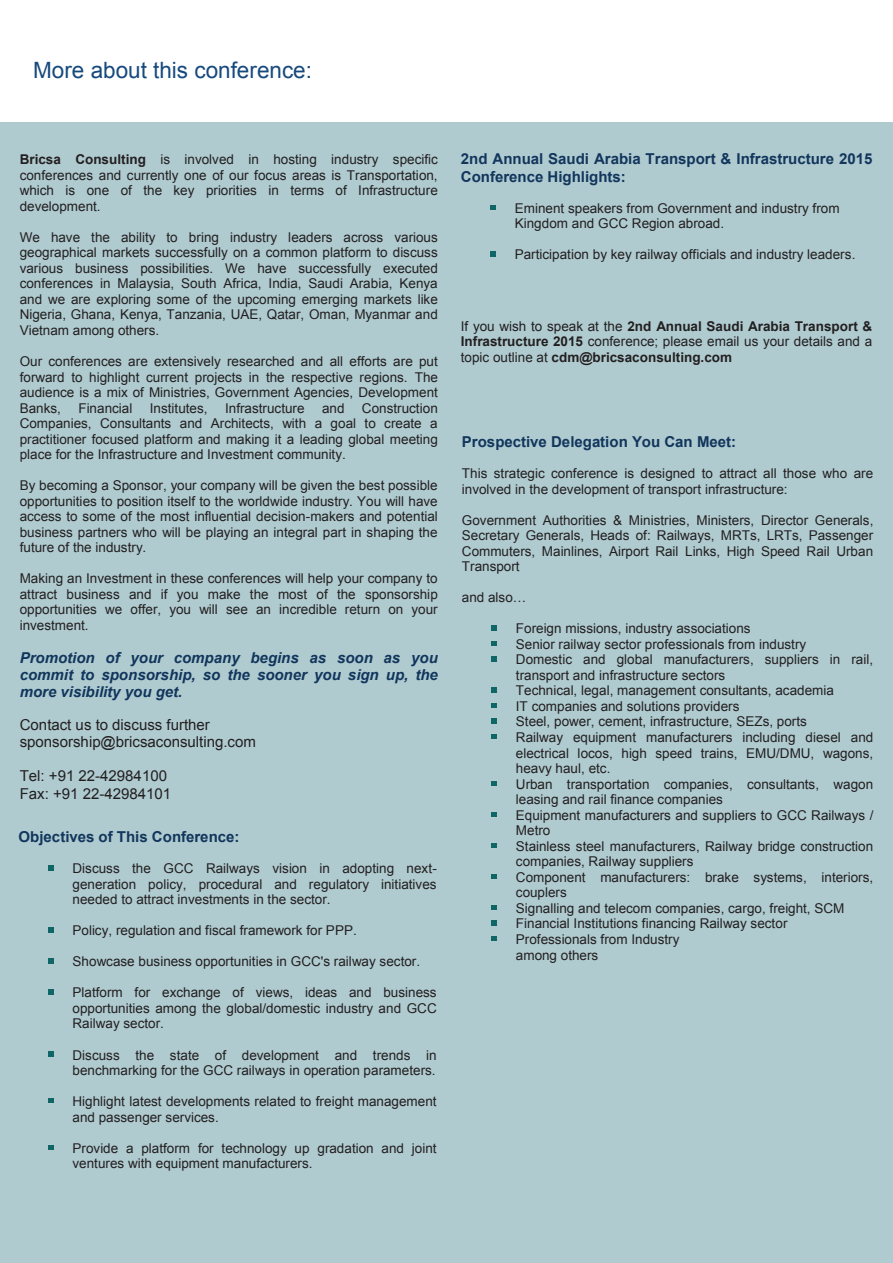
<style>
.page{position:relative;width:893px;height:1263px;background:#afcbd0}
.page>*{position:absolute;margin:0;border:0;box-sizing:border-box;transform-origin:0 0}
.t1{font:22.5px "Arial";color:#16497d}
.t2{font:700 15px/17.2px "Arial";color:#12365c}
.t3{font:italic 700 15px/17.2px "Arial";color:#12365c;text-align:justify}
.t4{font:15px/17.2px "Arial";color:#231f20}
.t5{font:13.5px/15.6px "Arial";color:#231f20;text-align:justify}
.s1{font-weight:700}
.s2{font-style:inherit}
</style>
<div class="page">
<div style="left:0;top:0;width:893px;height:122px;background:#fff"></div>
<svg style="left:490px;top:205px;width:6px;height:5px"></svg>
<svg style="left:490px;top:251px;width:6px;height:6px"></svg>
<svg style="left:48px;top:865px;width:6px;height:6px"></svg>
<svg style="left:48px;top:927px;width:6px;height:6px"></svg>
<svg style="left:48px;top:958px;width:6px;height:6px"></svg>
<svg style="left:48px;top:989px;width:6px;height:6px"></svg>
<svg style="left:48px;top:1051px;width:6px;height:6px"></svg>
<svg style="left:48px;top:1098px;width:6px;height:5px"></svg>
<svg style="left:48px;top:1145px;width:6px;height:5px"></svg>
<svg style="left:491px;top:625px;width:6px;height:37px"></svg>
<svg style="left:491px;top:687px;width:6px;height:52px"></svg>
<svg style="left:491px;top:781px;width:6px;height:5px"></svg>
<svg style="left:491px;top:812px;width:6px;height:5px"></svg>
<svg style="left:491px;top:843px;width:6px;height:5px"></svg>
<svg style="left:491px;top:874px;width:6px;height:5px"></svg>
<svg style="left:491px;top:905px;width:6px;height:36px"></svg>
<h1 class="t1" style="left:33px;top:55px;width:280px">More about this conference:</h1>
<p class="t5" style="left:20px;top:152px;width:420px"><span class="s1">Bricsa Consulting</span> is involved in hosting industry specific conferences and currently one of our focus areas is Transportation, which is one of the key priorities in terms of Infrastructure development.</p>
<p class="t5" style="left:20px;top:229px;width:420px">We have the ability to bring industry leaders across various geographical markets successfully on a common platform to discuss various business possibilities. We have successfully executed conferences in Malaysia, South Africa, India, Saudi Arabia, Kenya and we are exploring some of the upcoming emerging markets like Nigeria, Ghana, Kenya, Tanzania, UAE, Qatar, Oman, Myanmar and Vietnam among others.</p>
<p class="t5" style="left:20px;top:354px;width:420px">Our conferences are extensively researched and all efforts are put forward to highlight current projects in the respective regions. The audience is a mix of Ministries, Government Agencies, Development Banks,</p>
<p class="t5" style="left:20px;top:400px;width:420px;text-indent:342px">Construction Companies, Consultants and Architects, with a goal to create a practitioner focused platform and making it a leading global meeting place for the Infrastructure and Investment community.</p>
<p class="t5" style="left:20px;top:478px;width:420px">By becoming a Sponsor, your company will be given the best possible opportunities to position itself to the worldwide industry. You will have access to some of the most influential decision-makers and potential business partners who will be playing an integral part in shaping the future of the industry.</p>
<p class="t5" style="left:20px;top:571px;width:420px">Making an Investment in these conferences will help your company to attract business and if you make the most of the sponsorship opportunities we offer, you will see an incredible return on your investment.</p>
<p class="t3" style="left:20px;top:649px;width:420px">Promotion of your company begins as soon as you commit to sponsorship, so the sooner you sign up, the more visibility you get.</p>
<p class="t4" style="left:20px;top:716px;width:238px">Contact us to discuss further sponsorship@bricsaconsulting.com</p>
<p class="t4" style="left:20px;top:768px;width:153px">Tel: +91 22-42984100<br>Fax: +91 22-42984101</p>
<p class="t5" style="left:78px;top:400px;width:55px">Financial</p>
<p class="t5" style="left:150px;top:400px;width:59px">Institutes,</p>
<p class="t5" style="left:225px;top:400px;width:81px">Infrastructure</p>
<p class="t5" style="left:322px;top:400px;width:24px">and</p>
<p class="t2" style="left:19px;top:828px;width:222px">Objectives of This Conference:</p>
<p class="t5" style="left:73px;top:861px;width:366px">Discuss the GCC Railways vision in adopting next&shy;generation policy, procedural and regulatory initiatives needed to attract investments in the sector.</p>
<p class="t5" style="left:73px;top:923px;width:286px">Policy, regulation and fiscal framework for PPP.</p>
<p class="t5" style="left:73px;top:954px;width:349px">Showcase business opportunities in GCC's railway sector.</p>
<p class="t5" style="left:73px;top:985px;width:366px">Platform for exchange of views, ideas and business opportunities among the global/domestic industry and GCC Railway sector.</p>
<p class="t5" style="left:73px;top:1047px;width:366px">Discuss the state of development and trends in benchmarking for the GCC railways in operation parameters.</p>
<p class="t5" style="left:73px;top:1094px;width:366px">Highlight latest developments related to freight management and passenger services.</p>
<p class="t5" style="left:73px;top:1140px;width:366px">Provide a platform for technology up gradation and joint ventures with equipment manufacturers.</p>
<p class="t2" style="left:461px;top:151px;width:413px">2nd Annual Saudi Arabia Transport &amp; Infrastructure 2015<br>Conference Highlights:</p>
<p class="t5" style="left:515px;top:201px;width:326px">Eminent speakers from Government and industry from<br>Kingdom and GCC Region abroad.</p>
<p class="t5" style="left:515px;top:247px;width:342px">Participation by key railway officials and industry leaders.</p>
<p class="t5" style="left:461px;top:318px;width:413px">If you wish to speak at the <span class="s1">2nd Annual Saudi Arabia Transport &amp; Infrastructure 2015</span> conference; please email us your details and a topic outline at <span class="s1">cdm@bricsaconsulting.com</span></p>
<p class="t2" style="left:462px;top:433px;width:276px">Prospective Delegation You Can Meet:</p>
<p class="t5" style="left:462px;top:466px;width:413px">This strategic conference is designed to attract all those who are involved in the development of transport infrastructure:</p>
<p class="t5" style="left:462px;top:512px;width:413px">Government Authorities &amp; Ministries, Ministers, Director Generals, Secretary Generals, Heads of: Railways, MRTs, LRTs, Passenger Commuters, Mainlines, Airport Rail Links, High Speed Rail Urban Transport</p>
<p class="t5" style="left:462px;top:590px;width:66px">and also<span class="s2">…</span></p>
<p class="t5" style="left:516px;top:621px;width:359px;text-align:left">Foreign missions, industry associations<br>Senior railway sector professionals from industry<br>Domestic and global manufacturers, suppliers in rail, transport and infrastructure sectors<br>Technical, legal, management consultants, academia<br>IT companies and solutions providers<br>Steel, power, cement, infrastructure, SEZs, ports<br>Railway equipment manufacturers including diesel and electrical locos, high speed trains, EMU/DMU, wagons, heavy haul, etc.<br>Urban transportation companies, consultants, wagon leasing and rail finance companies<br>Equipment manufacturers and suppliers to GCC Railways / Metro<br>Stainless steel manufacturers, Railway bridge construction companies, Railway suppliers<br>Component manufacturers: brake systems, interiors, couplers<br>Signalling and telecom companies, cargo, freight, SCM Financial Institutions financing Railway sector<br>Professionals from Industry<br>among others</p>
</div>
